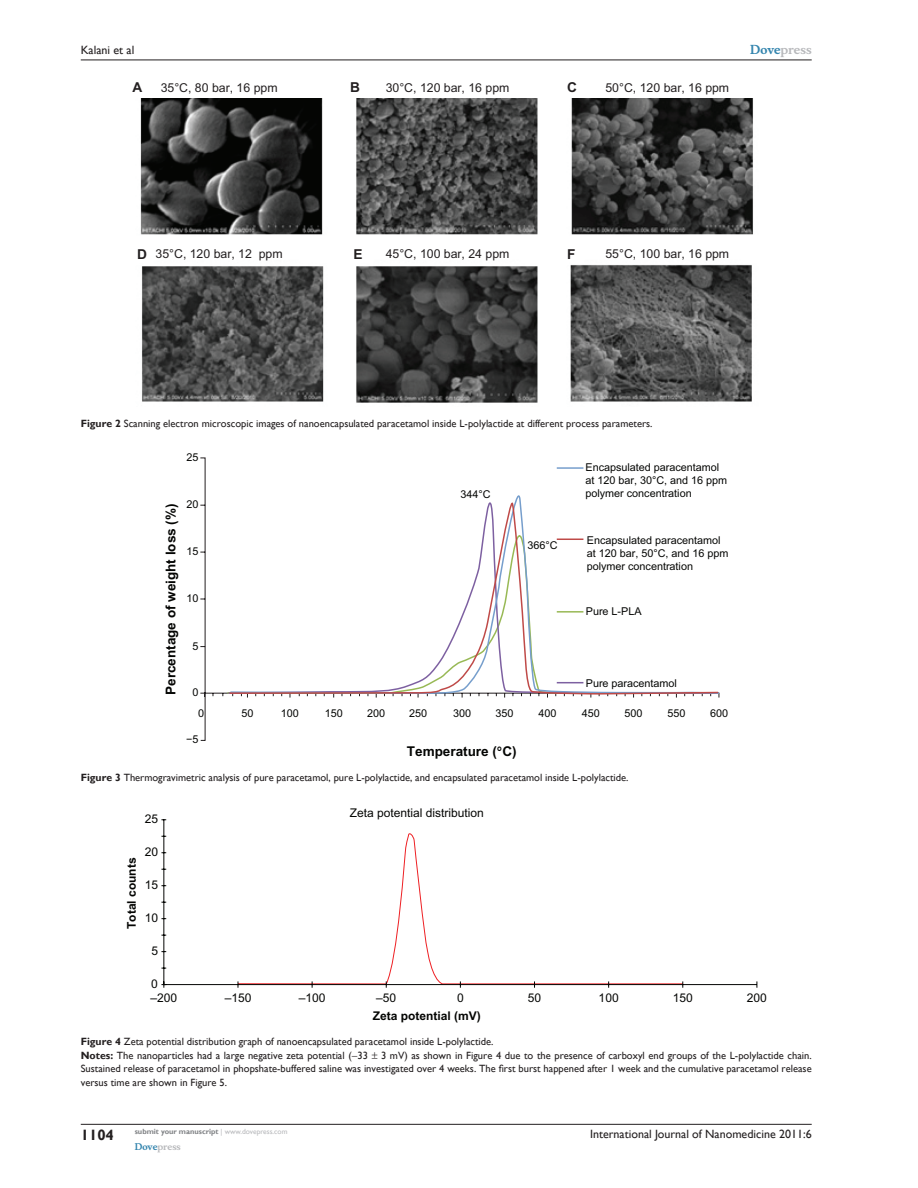
<style>
.page{position:relative;width:918px;height:1188px;background:#fff}
.page>*{position:absolute;margin:0;border:0;box-sizing:border-box;transform-origin:0 0}
.t1{font:700 15px "Gill Sans";color:#231f20}
.t2{font:700 13.65px "Arial";color:#231f20}
.t3{font:700 13.5px "Arial";color:#040503}
.t4{font:12.3px "Arial";color:#231f20}
.t5{font:12px/14.1px "Arial";color:#040503}
.t6{font:12px "Gill Sans";color:#231f20}
.t7{font:700 12px "Arial";color:#040503}
.t8{font:700 12px "Musee";color:#b8b9bc}
.t9{font:10.8px/12.9px "Arial";color:#040503}
.t10{font:10.5px/13.5px "Gill Sans";color:#231f20}
.t11{font:700 9px "Musee";color:#b8b9bc}
.t12{font:700 7.5px "Gill Sans";color:#808285}
.s1{color:#3485ae}
.s2{font-weight:700}
.s3{font-weight:400;color:#b8b9bc}
</style>
<div class="page">
<hr style="left:81px;top:1124px;width:731px;height:1px;background:#231f20">
<hr style="left:81px;top:60px;width:731px;height:1px;background:#231f20">
<img style="left:140px;top:98px;width:613px;height:305px">
<svg style="left:200px;top:457px;width:520px;height:284px"></svg>
<svg style="left:227px;top:459px;width:493px;height:236px"></svg>
<svg style="left:229px;top:475px;width:491px;height:221px"></svg>
<svg style="left:228px;top:494px;width:492px;height:201px"></svg>
<hr style="left:557px;top:467px;width:26px;height:2px;background:#769ecc">
<hr style="left:557px;top:611px;width:26px;height:2px;background:#98b955">
<svg style="left:557px;top:682px;width:26px;height:1px"></svg>
<svg style="left:237px;top:833px;width:447px;height:151px"></svg>
<hr style="left:163px;top:820px;width:1px;height:165px;background:#040503">
<hr style="left:164px;top:984px;width:593px;height:1px;background:#040503">
<svg style="left:161px;top:981px;width:5px;height:7px"></svg>
<p class="t6" style="left:81px;top:43px;width:55px">Kalani et al</p>
<p class="t8" style="left:750px;top:43px;width:63px"><span class="s1">Dove</span>press</p>
<h2 class="t2" style="left:133px;top:79px;width:11px">A</h2>
<h2 class="t2" style="left:350px;top:79px;width:11px">B</h2>
<h2 class="t2" style="left:567px;top:79px;width:11px">C</h2>
<p class="t4" style="left:161px;top:80px;width:118px">35°C, 80 bar, 16 ppm</p>
<p class="t4" style="left:386px;top:80px;width:125px">30°C, 120 bar, 16 ppm</p>
<p class="t4" style="left:605px;top:80px;width:125px">50°C, 120 bar, 16 ppm</p>
<h2 class="t2" style="left:137px;top:246px;width:11px">D</h2>
<h2 class="t2" style="left:354px;top:246px;width:11px">E</h2>
<h2 class="t2" style="left:567px;top:246px;width:10px">F</h2>
<p class="t4" style="left:156px;top:247px;width:129px">35°C, 120 bar, 12 ppm</p>
<p class="t4" style="left:386px;top:247px;width:125px">45°C, 100 bar, 24 ppm</p>
<p class="t4" style="left:605px;top:247px;width:125px">55°C, 100 bar, 16 ppm</p>
<p class="t10" style="left:81px;top:416px;width:573px"><span class="s2">Figure 2</span> Scanning electron microscopic images of nanoencapsulated paracetamol inside L-polylactide at different process parameters.</p>
<p class="t9" style="left:186px;top:451px;width:14px">25</p>
<p class="t9" style="left:186px;top:498px;width:14px">20</p>
<p class="t9" style="left:186px;top:545px;width:14px">15</p>
<p class="t9" style="left:186px;top:592px;width:14px">10</p>
<p class="t9" style="left:192px;top:640px;width:8px">5</p>
<p class="t9" style="left:192px;top:683px;width:13px;line-height:20.1px;text-align:center">0<br>0</p>
<p class="t9" style="left:585px;top:461px;width:143px">Encapsulated paracentamol at 120 bar, 30°C, and 16 ppm polymer concentration</p>
<p class="t9" style="left:461px;top:488px;width:32px">344°C</p>
<p class="t3" style="left:163px;top:695px;width:193px;rotate:-90deg">Percentage of weight loss (%)</p>
<p class="t9" style="left:587px;top:534px;width:143px">Encapsulated paracentamol at 120 bar, 50°C, and 16 ppm polymer concentration</p>
<p class="t9" style="left:527px;top:539px;width:32px">366°C</p>
<p class="t9" style="left:586px;top:605px;width:57px">Pure L-PLA</p>
<p class="t9" style="left:586px;top:677px;width:93px">Pure paracentamol</p>
<p class="t9" style="left:496px;top:707px;width:20px">350</p>
<p class="t9" style="left:538px;top:707px;width:20px">400</p>
<p class="t9" style="left:582px;top:707px;width:20px">450</p>
<p class="t9" style="left:625px;top:707px;width:20px">500</p>
<p class="t9" style="left:667px;top:707px;width:20px">550</p>
<p class="t9" style="left:710px;top:707px;width:20px">600</p>
<p class="t9" style="left:241px;top:707px;width:14px">50</p>
<p class="t9" style="left:281px;top:707px;width:20px">100</p>
<p class="t9" style="left:325px;top:707px;width:20px">150</p>
<p class="t9" style="left:367px;top:707px;width:20px">200</p>
<p class="t9" style="left:409px;top:707px;width:20px">250</p>
<p class="t9" style="left:453px;top:707px;width:20px">300</p>
<p class="t3" style="left:407px;top:743px;width:111px">Temperature ( C)</p>
<p class="t9" style="left:186px;top:733px;width:14px">−5</p>
<p class="t10" style="left:81px;top:771px;width:549px"><span class="s2">Figure 3</span> Thermogravimetric analysis of pure paracetamol, pure L-polylactide, and encapsulated paracetamol inside L-polylactide.</p>
<p class="t5" style="left:145px;top:812px;width:15px">25</p>
<p class="t7" style="left:125px;top:929px;width:73px;rotate:-90deg">Total counts</p>
<p class="t5" style="left:145px;top:845px;width:15px">20</p>
<p class="t5" style="left:145px;top:878px;width:15px">15</p>
<p class="t5" style="left:145px;top:911px;width:15px">10</p>
<p class="t5" style="left:151px;top:944px;width:8px">5</p>
<p class="t5" style="left:350px;top:806px;width:136px">Zeta potential distribution</p>
<p class="t5" style="left:151px;top:977px;width:28px">0 –200</p>
<p class="t5" style="left:225px;top:991px;width:28px">–150</p>
<p class="t5" style="left:299px;top:991px;width:28px">–100</p>
<p class="t5" style="left:376px;top:991px;width:22px">–50</p>
<p class="t5" style="left:457px;top:991px;width:8px">0</p>
<p class="t5" style="left:528px;top:991px;width:15px">50</p>
<p class="t5" style="left:599px;top:991px;width:22px">100</p>
<p class="t5" style="left:673px;top:991px;width:22px">150</p>
<p class="t5" style="left:747px;top:991px;width:22px">200</p>
<p class="t7" style="left:373px;top:1009px;width:110px">Zeta potential (mV)</p>
<p class="t10" style="left:81px;top:1035px;width:732px"><span class="s2">Figure 4</span> Zeta potential distribution graph of nanoencapsulated paracetamol inside L-polylactide.<br><span class="s2">Notes:</span> The nanoparticles had a large negative zeta potential (−33 3 mV) as shown in Figure 4 due to the presence of carboxyl end groups of the L-polylactide chain.<br>Sustained release of paracetamol in phopshate-buffered saline was investigated over 4 weeks. The first burst happened after 1 week and the cumulative paracetamol release versus time are shown in Figure 5.</p>
<h1 class="t1" style="left:81px;top:1126px;width:35px">1104</h1>
<p class="t12" style="left:135px;top:1127px;width:154px">submit your manuscript <span class="s3">| www.dovepress.com</span></p>
<p class="t11" style="left:135px;top:1141px;width:48px"><span class="s1">Dove</span>press</p>
<p class="t6" style="left:590px;top:1127px;width:223px">International Journal of Nanomedicine 2011:6</p>
</div>
